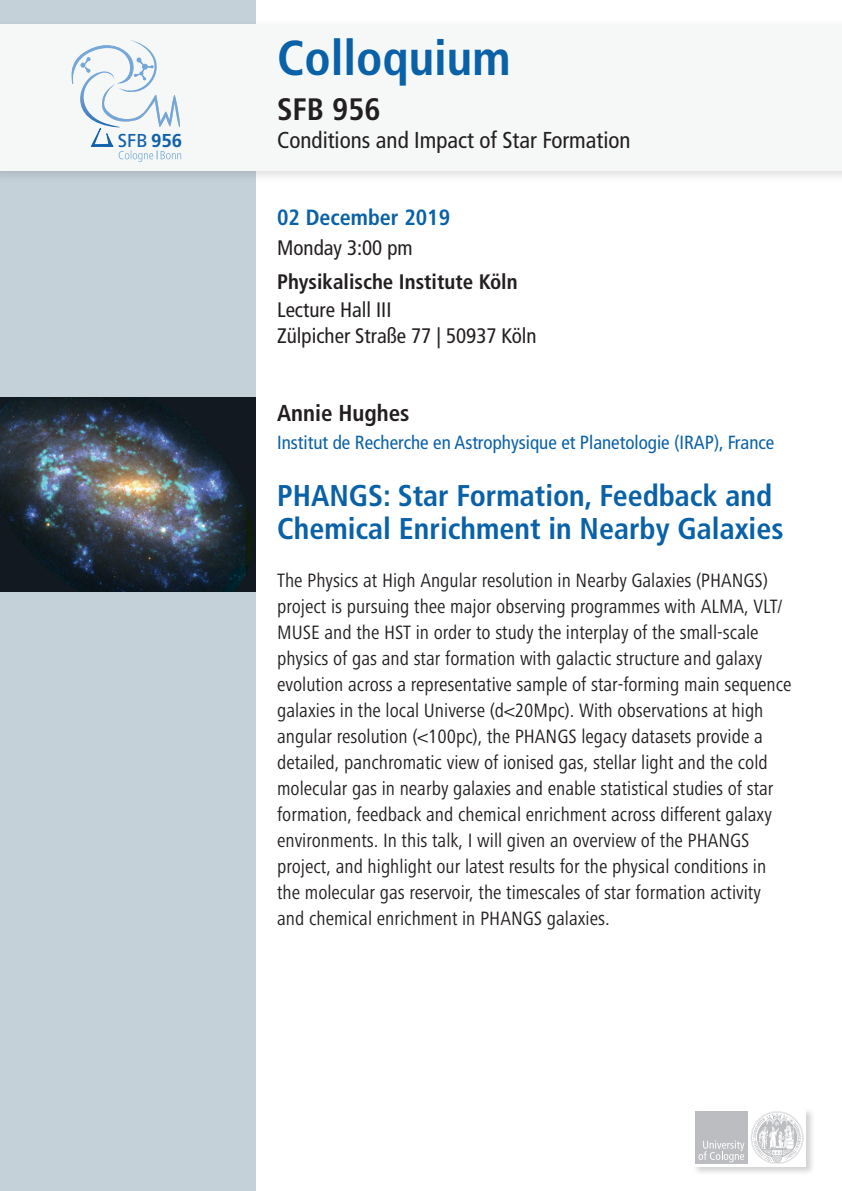
<style>
.page{position:relative;width:842px;height:1191px;background:#fff}
.page>*{position:absolute;margin:0;border:0;box-sizing:border-box;transform-origin:0 0}
.t1{font:700 condensed 49px "Frutiger LT Com";color:#0961a8}
.t2{font:700 condensed 31px "Frutiger LT Com";color:#231f20}
.t3{font:700 condensed 30px/33px "Frutiger LT Com";color:#0961a8}
.t4{font:condensed 23px "Frutiger LT Com";color:#231f20}
.t5{font:700 condensed 23px "Frutiger LT Com";color:#231f20}
.t6{font:700 condensed 22px "Frutiger LT Com";color:#0961a8}
.t7{font:condensed 21px/26px "Frutiger LT Com";color:#231f20}
.t8{font:700 condensed 21px "Frutiger LT Com";color:#231f20}
.t9{font:condensed 20px/26px "Frutiger Next LTW1 G";color:#231f20}
.t10{font:condensed 19px "Frutiger LT Com";color:#0961a8}
.t11{font:18.7px "Frutiger LT";color:#1161ac}
.s1{font-weight:700}
</style>
<div class="page">
<div style="left:0;top:0;width:256px;height:1191px;background:#c4d1d9"></div>
<div style="left:0;top:19px;width:842px;height:164px;background:#231f20;opacity:.15"></div>
<div style="left:0;top:24px;width:842px;height:146px;background:#f6f8f8"></div>
<div style="left:692px;top:1107px;width:123px;height:68px;background:#231f20;opacity:.2"></div>
<div style="left:693px;top:1108px;width:113px;height:58px;background:#fff"></div>
<div style="left:696px;top:1111px;width:52px;height:53px;background:#bcbdc0"></div>
<svg style="left:751px;top:1111px;width:52px;height:53px"></svg>
<svg style="left:698px;top:1140px;width:46px;height:22px"></svg>
<svg style="left:71px;top:40px;width:110px;height:122px"></svg>
<img style="left:0;top:398px;width:256px;height:193px">
<p class="t11" style="left:118px;top:129px;width:66px">SFB <span class="s1">956</span></p>
<h1 class="t1" style="left:277px;top:29px;width:235px">Colloquium</h1>
<h2 class="t2" style="left:277px;top:90px;width:105px">SFB 956</h2>
<p class="t4" style="left:277px;top:126px;width:355px">Conditions and Impact of Star Formation</p>
<p class="t6" style="left:277px;top:204px;width:174px">02 December 2019</p>
<p class="t7" style="left:277px;top:235px;width:137px">Monday 3:00 pm</p>
<p class="t8" style="left:277px;top:269px;width:242px">Physikalische Institute Köln</p>
<p class="t7" style="left:277px;top:297px;width:261px">Lecture Hall III<br>Zülpicher Straße 77 | 50937 Köln</p>
<p class="t5" style="left:277px;top:399px;width:134px">Annie Hughes</p>
<p class="t10" style="left:277px;top:431px;width:499px">Institut de Recherche en Astrophysique et Planetologie (IRAP), France</p>
<h3 class="t3" style="left:277px;top:479px;width:508px">PHANGS: Star Formation, Feedback and<br>Chemical Enrichment in Nearby Galaxies</h3>
<p class="t9" style="left:277px;top:567px;width:516px">The Physics at High Angular resolution in Nearby Galaxies (PHANGS) project is pursuing thee major observing programmes with ALMA, VLT/ MUSE and the HST in order to study the interplay of the small-scale physics of gas and star formation with galactic structure and galaxy evolution across a representative sample of star-forming main sequence galaxies in the local Universe (d&lt;20Mpc). With observations at high angular resolution (&lt;100pc), the PHANGS legacy datasets provide a detailed, panchromatic view of ionised gas, stellar light and the cold molecular gas in nearby galaxies and enable statistical studies of star formation, feedback and chemical enrichment across different galaxy environments. In this talk, I will given an overview of the PHANGS project, and highlight our latest results for the physical conditions in the molecular gas reservoir, the timescales of star formation activity and chemical enrichment in PHANGS galaxies.</p>
</div>
